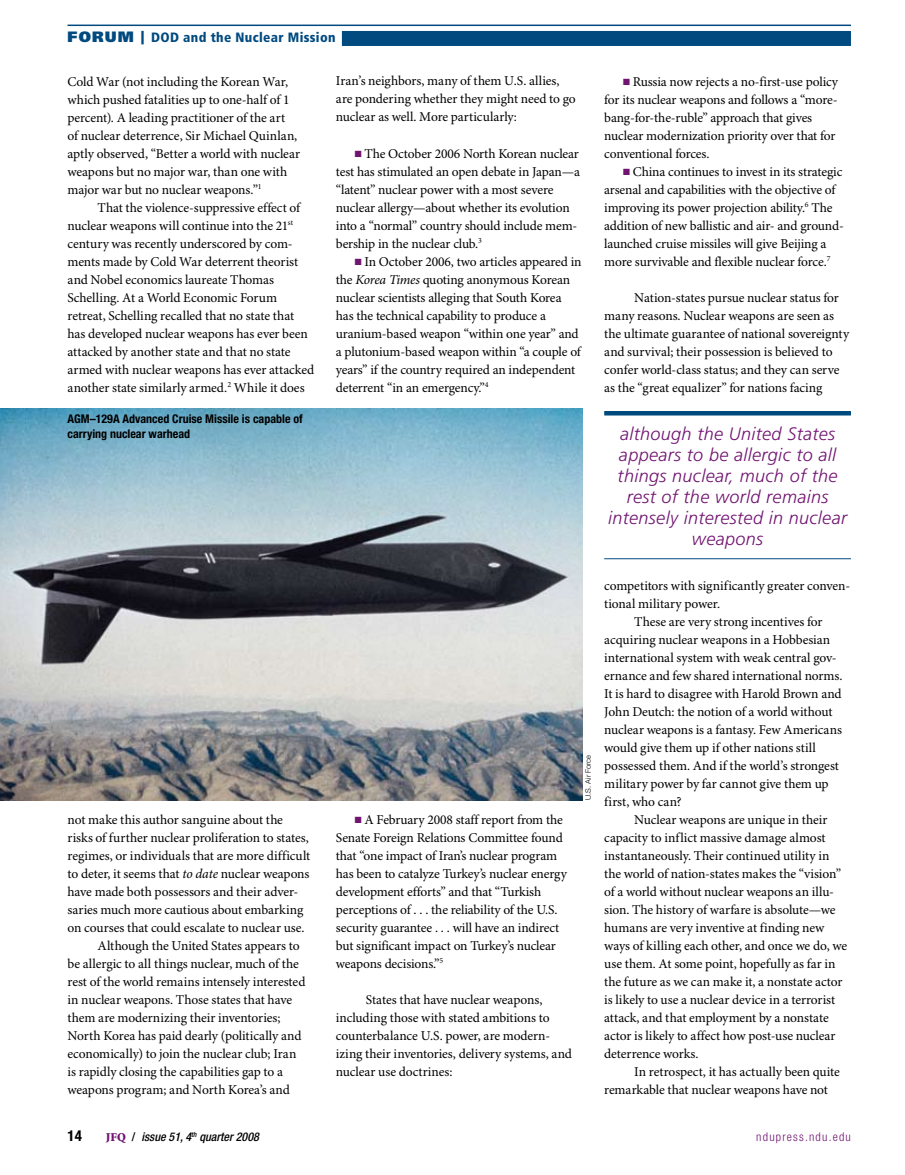
<style>
.page{position:relative;width:905px;height:1175px;background:#fff}
.page>*{position:absolute;margin:0;border:0;box-sizing:border-box;transform-origin:0 0}
.t1{font:italic 300 18px/21px "Frutiger LT Std";letter-spacing:.02em;color:#711471;text-align:center}
.t2{font:700 condensed 15px "Helvetica Neue LT Std";color:#000}
.t3{font:13.5px/18px "Minion Pro";letter-spacing:-.01em;color:#000}
.t4{font:900 condensed 13.5px "Frutiger LT Std";letter-spacing:.025em;color:#004a80}
.t5{font:700 condensed 12px/15px "Helvetica Neue LT Std";color:#000}
.t6{font:italic 500 condensed 12px "Helvetica Neue LT Std";color:#000}
.t7{font:300 condensed 12px "Helvetica Neue LT Std";letter-spacing:.1em;color:#711471}
.t8{font:300 7.5px "Helvetica Neue LT Std";color:#000}
.s1{font-stretch:normal;font-size:15px}
.s2{font-stretch:normal}
.s3{color:#711471}
.s4{font-style:italic}
.s5{font-family:"Minion Std";font-weight:900;font-style:normal;font-stretch:normal;color:#711471}
.s6{font-style:normal}
</style>
<div class="page">
<hr style="left:68px;top:25px;width:782px;height:1px;background:#004a80">
<div style="left:342px;top:31px;width:509px;height:15px;background:#004a80"></div>
<img style="left:0;top:409px;width:582px;height:391px">
<hr style="left:604px;top:411px;width:246px;height:4px;background:#004a80">
<hr style="left:604px;top:558px;width:246px;height:1px;background:#004a80">
<p class="t4" style="left:68px;top:30px;width:269px"><span class="s1">FORUM</span> <span class="s2">|</span> DOD and the Nuclear Mission</p>
<p class="t3" style="left:68px;top:73px;width:234px">Cold War (not including the Korean War, which pushed fatalities up to one-half of 1 percent). A leading practitioner of the art<br>of nuclear deterrence, Sir Michael Quinlan, aptly observed, “Better a world with nuclear weapons but no major war, than one with major war but no nuclear weapons.”<sup>1</sup></p>
<p class="t3" style="left:68px;top:199px;width:248px;text-indent:30px">That the violence-suppressive effect of nuclear weapons will continue into the 21<sup>st </sup>century was recently underscored by com&shy;ments made by Cold War deterrent theorist and Nobel economics laureate Thomas Schelling. At a World Economic Forum retreat, Schelling recalled that no state that has developed nuclear weapons has ever been attacked by another state and that no state armed with nuclear weapons has ever attacked another state similarly armed.<sup>2</sup> While it does</p>
<p class="t3" style="left:336px;top:73px;width:241px">Iran’s neighbors, many of them U.S. allies, are pondering whether they might need to go nuclear as well. More particularly:</p>
<p class="t3" style="left:336px;top:145px;width:245px;text-indent:19px"><span class="s3">■</span> The October 2006 North Korean nuclear test has stimulated an open debate in Japan—a “latent” nuclear power with a most severe nuclear allergy—about whether its evolution into a “normal” country should include mem&shy;bership in the nuclear club.<sup>3</sup></p>
<p class="t3" style="left:336px;top:253px;width:247px;text-indent:19px"><span class="s3">■</span> In October 2006, two articles appeared in the <span class="s4">Korea Times</span> quoting anonymous Korean nuclear scientists alleging that South Korea has the technical capability to produce a uranium-based weapon “within one year” and a plutonium-based weapon within “a couple of years” if the country required an independent deterrent “in an emergency.”<sup>4</sup></p>
<p class="t5" style="left:68px;top:411px;width:237px">AGM–129A Advanced Cruise Missile is capable of carrying nuclear warhead</p>
<p class="t3" style="left:68px;top:811px;width:217px">not make this author sanguine about the</p>
<p class="t3" style="left:68px;top:829px;width:243px">risks of further nuclear proliferation to states,</p>
<p class="t3" style="left:68px;top:847px;width:244px">regimes, or individuals that are more difficult</p>
<p class="t3" style="left:68px;top:865px;width:243px">to deter, it seems that <span class="s4">to date</span> nuclear weapons</p>
<p class="t3" style="left:68px;top:883px;width:232px">have made both possessors and their adver-</p>
<p class="t3" style="left:68px;top:901px;width:237px">saries much more cautious about embarking</p>
<p class="t3" style="left:68px;top:919px;width:238px">on courses that could escalate to nuclear use.</p>
<p class="t3" style="left:98px;top:937px;width:203px">Although the United States appears to</p>
<p class="t3" style="left:68px;top:955px;width:233px">be allergic to all things nuclear, much of the</p>
<p class="t3" style="left:68px;top:973px;width:239px">rest of the world remains intensely interested</p>
<p class="t3" style="left:68px;top:991px;width:226px">in nuclear weapons. Those states that have</p>
<p class="t3" style="left:68px;top:1009px;width:214px">them are modernizing their inventories;</p>
<p class="t3" style="left:68px;top:1027px;width:235px">North Korea has paid dearly (politically and</p>
<p class="t3" style="left:68px;top:1045px;width:230px">economically) to join the nuclear club; Iran</p>
<p class="t3" style="left:68px;top:1063px;width:217px">is rapidly closing the capabilities gap to a</p>
<p class="t3" style="left:68px;top:1081px;width:224px">weapons program; and North Korea’s and</p>
<p class="t3" style="left:336px;top:811px;width:232px;text-indent:19px"><span class="s3">■</span> A February 2008 staff report from the Senate Foreign Relations Committee found that “one impact of Iran’s nuclear program has been to catalyze Turkey’s nuclear energy development efforts” and that “Turkish perceptions of . . . the reliability of the U.S. security guarantee . . . will have an indirect but significant impact on Turkey’s nuclear weapons decisions.”<sup>5</sup></p>
<p class="t3" style="left:336px;top:991px;width:238px;text-indent:30px">States that have nuclear weapons, including those with stated ambitions to counterbalance U.S. power, are modern&shy;izing their inventories, delivery systems, and nuclear use doctrines:</p>
<p class="t8" style="left:583px;top:799px;width:46px;rotate:-90deg">U.S. Air Force</p>
<p class="t3" style="left:604px;top:73px;width:235px;text-indent:19px"><span class="s3">■</span> Russia now rejects a no-first-use policy for its nuclear weapons and follows a “more&shy;bang-for-the-ruble” approach that gives nuclear modernization priority over that for conventional forces.</p>
<p class="t3" style="left:604px;top:163px;width:241px;text-indent:19px"><span class="s3">■</span> China continues to invest in its strategic arsenal and capabilities with the objective of improving its power projection ability.<sup>6</sup> The addition of new ballistic and air- and ground&shy;launched cruise missiles will give Beijing a more survivable and flexible nuclear force.<sup>7</sup></p>
<p class="t3" style="left:604px;top:289px;width:246px;text-indent:30px">Nation-states pursue nuclear status for many reasons. Nuclear weapons are seen as the ultimate guarantee of national sovereignty and survival; their possession is believed to confer world-class status; and they can serve as the “great equalizer” for nations facing</p>
<h1 class="t1" style="left:608px;top:423px;width:240px">although the United States appears to be allergic to all things nuclear, much of the rest of the world remains intensely interested in nuclear weapons</h1>
<p class="t3" style="left:604px;top:577px;width:247px">competitors with significantly greater conven-</p>
<p class="t3" style="left:604px;top:595px;width:117px">tional military power.</p>
<p class="t3" style="left:634px;top:613px;width:190px">These are very strong incentives for</p>
<p class="t3" style="left:604px;top:631px;width:227px">acquiring nuclear weapons in a Hobbesian</p>
<p class="t3" style="left:604px;top:649px;width:234px">international system with weak central gov-</p>
<p class="t3" style="left:604px;top:667px;width:240px">ernance and few shared international norms.</p>
<p class="t3" style="left:604px;top:685px;width:239px">It is hard to disagree with Harold Brown and</p>
<p class="t3" style="left:604px;top:703px;width:230px">John Deutch: the notion of a world without</p>
<p class="t3" style="left:604px;top:721px;width:239px">nuclear weapons is a fantasy. Few Americans</p>
<p class="t3" style="left:604px;top:739px;width:213px">would give them up if other nations still</p>
<p class="t3" style="left:604px;top:757px;width:236px">possessed them. And if the world’s strongest</p>
<p class="t3" style="left:604px;top:775px;width:226px">military power by far cannot give them up</p>
<p class="t3" style="left:604px;top:793px;width:79px">first, who can?</p>
<p class="t3" style="left:634px;top:811px;width:195px">Nuclear weapons are unique in their</p>
<p class="t3" style="left:604px;top:829px;width:223px">capacity to inflict massive damage almost</p>
<p class="t3" style="left:604px;top:847px;width:227px">instantaneously. Their continued utility in</p>
<p class="t3" style="left:604px;top:865px;width:238px">the world of nation-states makes the “vision”</p>
<p class="t3" style="left:604px;top:883px;width:231px">of a world without nuclear weapons an illu-</p>
<p class="t3" style="left:604px;top:901px;width:233px">sion. The history of warfare is absolute—we</p>
<p class="t3" style="left:604px;top:919px;width:222px">humans are very inventive at finding new</p>
<p class="t3" style="left:604px;top:937px;width:244px">ways of killing each other, and once we do, we</p>
<p class="t3" style="left:604px;top:955px;width:233px">use them. At some point, hopefully as far in</p>
<p class="t3" style="left:604px;top:973px;width:240px">the future as we can make it, a nonstate actor</p>
<p class="t3" style="left:604px;top:991px;width:232px">is likely to use a nuclear device in a terrorist</p>
<p class="t3" style="left:604px;top:1009px;width:226px">attack, and that employment by a nonstate</p>
<p class="t3" style="left:604px;top:1027px;width:233px">actor is likely to affect how post-use nuclear</p>
<p class="t3" style="left:604px;top:1045px;width:96px">deterrence works.</p>
<p class="t3" style="left:634px;top:1063px;width:207px">In retrospect, it has actually been quite</p>
<p class="t3" style="left:604px;top:1081px;width:225px">remarkable that nuclear weapons have not</p>
<p class="t2" style="left:68px;top:1126px;width:16px">14</p>
<p class="t6" style="left:106px;top:1129px;width:154px"><span class="s5">JFQ</span> <span class="s6">/</span> issue 51, 4<sup>th</sup> quarter 2008</p>
<p class="t7" style="left:756px;top:1129px;width:96px">ndupress.ndu.edu</p>
</div>
